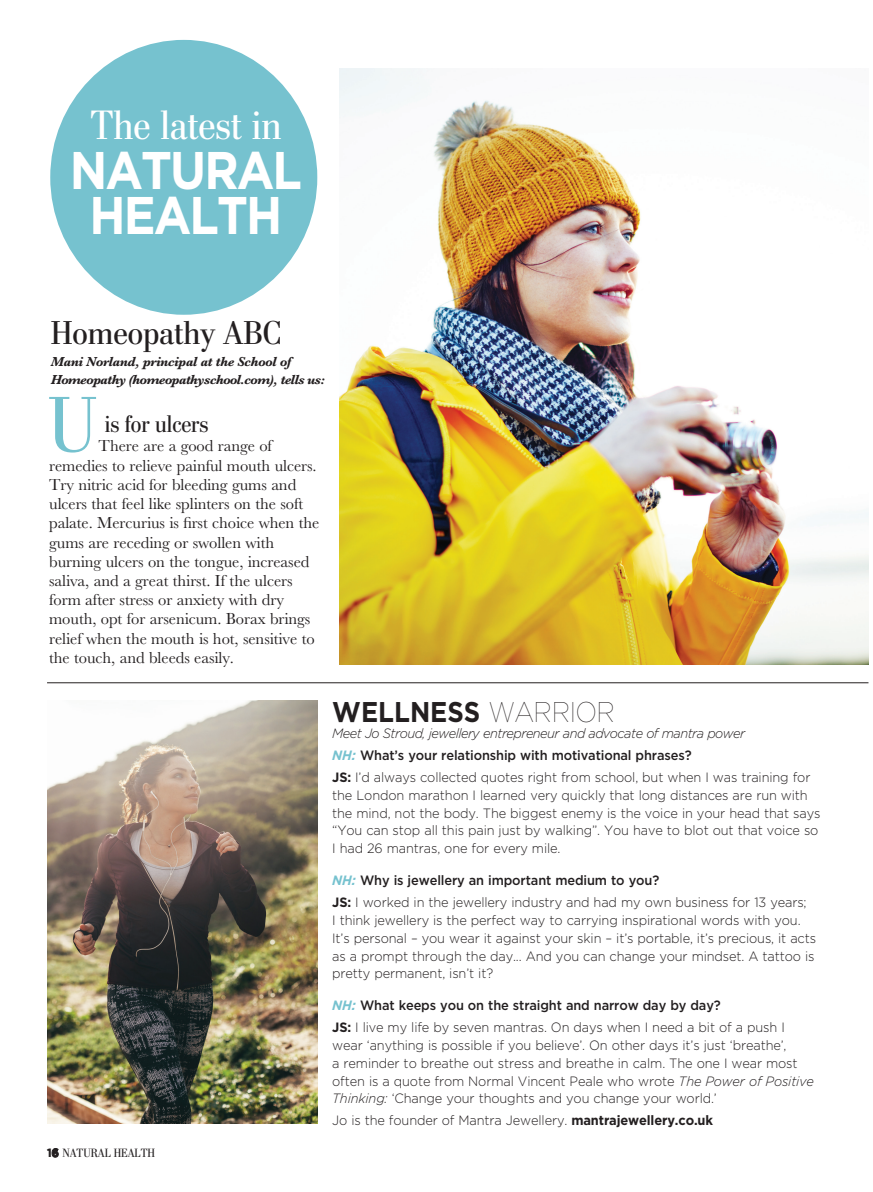
<style>
.page{position:relative;width:873px;height:1192px;background:#fff}
.page>*{position:absolute;margin:0;border:0;box-sizing:border-box;transform-origin:0 0}
.t1{font:78.6px "Stilson";color:#76c2cf}
.t2{font:700 52.95px/45px "Gotham";letter-spacing:-.04em;color:#fff;text-align:center;scale:.9 1}
.t3{font:40.95px "Stilson";color:#fff}
.t4{font:33px "Stilson";color:#231f20;scale:1.05 1}
.t5{font:700 28.5px "Gotham";color:#231f20;scale:.9 1}
.t6{font:24px "Stilson";letter-spacing:-.005em;color:#231f20}
.t7{font:16.5px/19.2px "Baskerville";letter-spacing:-.005em;color:#231f20}
.t8{font:300 13.5px/17.7px "Gotham";letter-spacing:-.01em;color:#231f20;scale:.95 1}
.t9{font:italic 700 13.5px/18px "Baskerville";letter-spacing:-.05em;color:#231f20}
.t10{font:12px "Stilson";color:#231f20}
.s1{font-family:"Gotham";font-weight:900}
.s2{font-weight:100}
.s3{font-style:italic}
.s4{font-weight:700;font-style:italic;color:#76c2cf}
.s5{font-weight:500}
.s6{font-weight:700}
</style>
<div class="page">
<img style="left:339px;top:68px;width:529px;height:596px">
<hr style="left:47px;top:682px;width:821px;height:1px;background:#231f20">
<div style="left:50px;top:40px;width:267px;height:275px;background:#76c2cf;border-radius:50%"></div>
<img style="left:47px;top:700px;width:270px;height:423px">
<p class="t3" style="left:90px;top:101px;width:192px">The latest in</p>
<p class="t2" style="left:70px;top:147px;width:259px">NATURAL<br>HEALTH</p>
<p class="t4" style="left:51px;top:313px;width:221px">Homeopathy ABC</p>
<p class="t9" style="left:51px;top:353px;width:276px">Mani Norland, principal at the School of<br>Homeopathy (homeopathyschool.com), tells us:</p>
<p class="t1" style="left:48px;top:378px;width:50px">U</p>
<p class="t6" style="left:105px;top:410px;width:105px">is for ulcers</p>
<p class="t7" style="left:49px;top:436px;width:272px;text-indent:49px">There are a good range of remedies to relieve painful mouth ulcers.<br>Try nitric acid for bleeding gums and ulcers that feel like splinters on the soft palate. Mercurius is first choice when the gums are receding or swollen with burning ulcers on the tongue, increased saliva, and a great thirst. If the ulcers form after stress or anxiety with dry mouth, opt for arsenicum. Borax brings relief when the mouth is hot, sensitive to the touch, and bleeds easily.</p>
<p class="t10" style="left:47px;top:1145px;width:109px"><span class="s1">16</span> NATURAL HEALTH</p>
<p class="t5" style="left:332px;top:692px;width:316px">WELLNESS <span class="s2">WARRIOR</span></p>
<p class="t8" style="left:332px;top:722px;width:504px;line-height:21.9px"><span class="s3">Meet Jo Stroud, jewellery entrepreneur and advocate of mantra power<br></span><span class="s4">NH:</span> <span class="s5">What’s your relationship with motivational phrases?<br></span><span class="s6">JS:</span> I’d always collected quotes right from school, but when I was training for</p>
<p class="t8" style="left:332px;top:785px;width:515px">the London marathon I learned very quickly that long distances are run with the mind, not the body. The biggest enemy is the voice in your head that says “You can stop all this pain just by walking”. You have to blot out that voice so I had 26 mantras, one for every mile.</p>
<p class="t8" style="left:332px;top:869px;width:501px;line-height:21.9px"><span class="s4">NH:</span> <span class="s5">Why is jewellery an important medium to you?<br></span><span class="s6">JS:</span> I worked in the jewellery industry and had my own business for 13 years;</p>
<p class="t8" style="left:332px;top:910px;width:511px">I think jewellery is the perfect way to carrying inspirational words with you.<br>It’s personal – you wear it against your skin – it’s portable, it’s precious, it acts as a prompt through the day... And you can change your mindset. A tattoo is pretty permanent, isn’t it?</p>
<p class="t8" style="left:332px;top:994px;width:478px;line-height:21.9px"><span class="s4">NH:</span> <span class="s5">What keeps you on the straight and narrow day by day?<br></span><span class="s6">JS:</span> I live my life by seven mantras. On days when I need a bit of a push I</p>
<p class="t8" style="left:332px;top:1035px;width:508px">wear ‘anything is possible if you believe’. On other days it’s just ‘breathe’,<br>a reminder to breathe out stress and breathe in calm. The one I wear most often is a quote from Normal Vincent Peale who wrote <span class="s3">The Power of Positive Thinking:</span> ‘Change your thoughts and you change your world.’</p>
<p class="t8" style="left:332px;top:1110px;width:402px">Jo is the founder of Mantra Jewellery. <span class="s6">mantrajewellery.co.uk</span></p>
</div>
